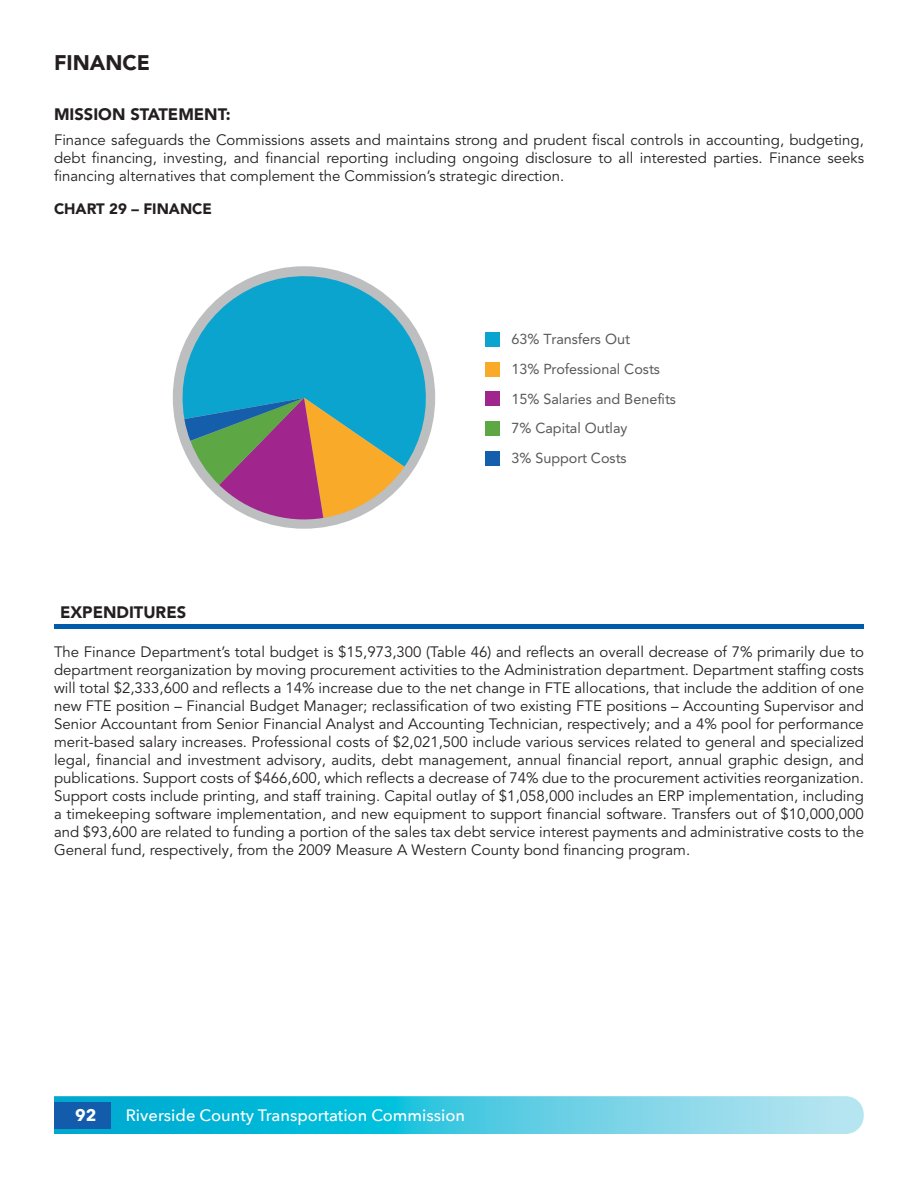
<style>
.page{position:relative;width:918px;height:1188px;background:#fff}
.page>*{position:absolute;margin:0;border:0;box-sizing:border-box;transform-origin:0 0}
.t1{font:900 21px "Avenir LT Pro";color:#231f20}
.t2{font:500 16.5px "Avenir Next";color:#fff}
.Subtitle{font:900 16.5px "Avenir LT Pro";color:#231f20}
.Subtitle-f998fe06{font:900 16.5px "Avenir LT Pro";color:#231f20}
.t3{font:700 16.5px "Avenir Next";color:#fff}
.Body-Text{font:15px/18px "Avenir LT Pro";color:#231f20;text-align:justify}
.Body-Text_Bold{font:900 15px "Avenir LT Pro";color:#231f20}
.t4{font:14.4px/29.7px "Avenir LT Pro";color:#595959}
</style>
<div class="page">
<svg style="left:54px;top:1096px;width:810px;height:38px;background:#4ac8e1"></svg>
<div style="left:54px;top:1102px;width:56px;height:27px;background:#135cab"></div>
<div style="left:54px;top:624px;width:810px;height:5px;background:#005cab"></div>
<svg style="left:173px;top:266px;width:257px;height:201px;fill:#0ba4ce"></svg>
<svg style="left:184px;top:398px;width:220px;height:126px;background:#998f8d"></svg>
<div style="left:485px;top:332px;width:15px;height:15px;background:#0ba4ce"></div>
<div style="left:485px;top:362px;width:15px;height:15px;background:#f9aa29"></div>
<div style="left:485px;top:391px;width:15px;height:15px;background:#a0258c"></div>
<div style="left:485px;top:421px;width:15px;height:15px;background:#5ea745"></div>
<div style="left:485px;top:451px;width:15px;height:15px;background:#155eab"></div>
<p class="t1" style="left:54px;top:50px;width:98px">FINANCE</p>
<p class="Subtitle" style="left:54px;top:104px;width:178px">MISSION STATEMENT:</p>
<p class="Body-Text" style="left:54px;top:131px;width:812px">Finance safeguards the Commissions assets and maintains strong and prudent fiscal controls in accounting, budgeting, debt financing, investing, and financial reporting including ongoing disclosure to all interested parties. Finance seeks financing alternatives that complement the Commission’s strategic direction.</p>
<p class="Body-Text_Bold" style="left:54px;top:200px;width:160px">CHART 29 – FINANCE</p>
<p class="t4" style="left:511px;top:324px;width:166px">63% Transfers Out<br>13% Professional Costs<br>15% Salaries and Benefits<br>7% Capital Outlay<br>3% Support Costs</p>
<p class="Subtitle-f998fe06" style="left:60px;top:602px;width:128px">EXPENDITURES</p>
<p class="Body-Text" style="left:54px;top:643px;width:812px">The Finance Department’s total budget is $15,973,300 (Table 46) and reflects an overall decrease of 7% primarily due to department reorganization by moving procurement activities to the Administration department. Department staffing costs will total $2,333,600 and reflects a 14% increase due to the net change in FTE allocations, that include the addition of one new FTE position – Financial Budget Manager; reclassification of two existing FTE positions – Accounting Supervisor and Senior Accountant from Senior Financial Analyst and Accounting Technician, respectively; and a 4% pool for performance merit-based salary increases. Professional costs of $2,021,500 include various services related to general and specialized legal, financial and investment advisory, audits, debt management, annual financial report, annual graphic design, and publications. Support costs of $466,600, which reflects a decrease of 74% due to the procurement activities reorganization.<br>Support costs include printing, and staff training. Capital outlay of $1,058,000 includes an ERP implementation, including a timekeeping software implementation, and new equipment to support financial software. Transfers out of $10,000,000 and $93,600 are related to funding a portion of the sales tax debt service interest payments and administrative costs to the General fund, respectively, from the 2009 Measure A Western County bond financing program.</p>
<p class="t3" style="left:75px;top:1101px;width:23px">92</p>
<p class="t2" style="left:126px;top:1101px;width:341px">Riverside County Transportation Commission</p>
</div>
